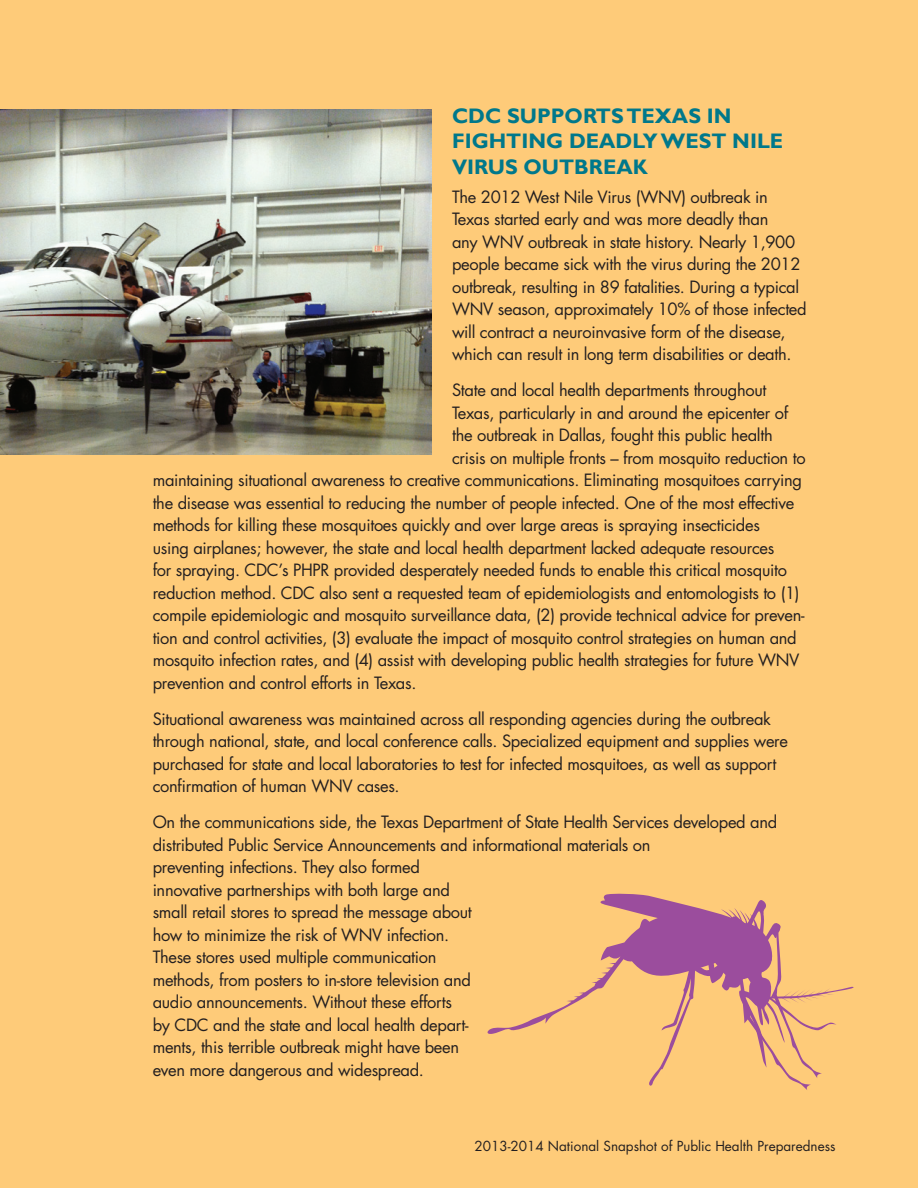
<style>
.page{position:relative;width:918px;height:1188px;background:#fecb79}
.page>*{position:absolute;margin:0;border:0;box-sizing:border-box;transform-origin:0 0}
.H4_story{font:700 21px/25.5px "Gill Sans";color:#00788b}
.t1{font:16.5px/22.5px "Futura Std";letter-spacing:-.02em;color:#231f20}
.t2{font:13.5px "Futura Std";color:#231f20}
</style>
<div class="page">
<img style="left:0;top:110px;width:432px;height:344px">
<svg style="left:487px;top:893px;width:367px;height:197px"></svg>
<p class="H4_story" style="left:452px;top:103px;width:333px">CDC SUPPORTS TEXAS IN<br>FIGHTING DEADLY WEST NILE<br>VIRUS OUTBREAK</p>
<p class="t1" style="left:452px;top:186px;width:356px">The 2012 West Nile Virus (WNV) outbreak in Texas started early and was more deadly than<br>any WNV outbreak in state history. Nearly 1,900 people became sick with the virus during the 2012 outbreak, resulting in 89 fatalities. During a typical WNV season, approximately 10% of those infected will contract a neuroinvasive form of the disease, which can result in long term disabilities or death.</p>
<p class="t1" style="left:452px;top:379px;width:316px">State and local health departments throughout</p>
<p class="t1" style="left:452px;top:402px;width:338px">Texas, particularly in and around the epicenter of</p>
<p class="t1" style="left:452px;top:424px;width:322px">the outbreak in Dallas, fought this public health</p>
<p class="t1" style="left:452px;top:447px;width:355px">crisis on multiple fronts – from mosquito reduction to</p>
<p class="t1" style="left:153px;top:469px;width:651px">maintaining situational awareness to creative communications. Eliminating mosquitoes carrying</p>
<p class="t1" style="left:153px;top:492px;width:643px">the disease was essential to reducing the number of people infected. One of the most effective</p>
<p class="t1" style="left:153px;top:514px;width:609px">methods for killing these mosquitoes quickly and over large areas is spraying insecticides</p>
<p class="t1" style="left:153px;top:537px;width:623px">using airplanes; however, the state and local health department lacked adequate resources</p>
<p class="t1" style="left:153px;top:559px;width:636px">for spraying. CDC’s PHPR provided desperately needed funds to enable this critical mosquito</p>
<p class="t1" style="left:153px;top:582px;width:648px">reduction method. CDC also sent a requested team of epidemiologists and entomologists to (1)</p>
<p class="t1" style="left:153px;top:604px;width:653px">compile epidemiologic and mosquito surveillance data, (2) provide technical advice for preven-</p>
<p class="t1" style="left:153px;top:627px;width:646px">tion and control activities, (3) evaluate the impact of mosquito control strategies on human and</p>
<p class="t1" style="left:153px;top:649px;width:648px">mosquito infection rates, and (4) assist with developing public health strategies for future WNV</p>
<p class="t1" style="left:153px;top:672px;width:265px">prevention and control efforts in Texas.</p>
<p class="t1" style="left:153px;top:708px;width:637px">Situational awareness was maintained across all responding agencies during the outbreak through national, state, and local conference calls. Specialized equipment and supplies were purchased for state and local laboratories to test for infected mosquitoes, as well as support confirmation of human WNV cases.</p>
<p class="t1" style="left:153px;top:811px;width:626px">On the communications side, the Texas Department of State Health Services developed and distributed Public Service Announcements and informational materials on<br>preventing infections. They also formed<br>innovative partnerships with both large and<br>small retail stores to spread the message about<br>how to minimize the risk of WNV infection.<br>These stores used multiple communication<br>methods, from posters to in-store television and<br>audio announcements. Without these efforts<br>by CDC and the state and local health depart-<br>ments, this terrible outbreak might have been<br>even more dangerous and widespread.</p>
<p class="t2" style="left:474px;top:1137px;width:363px">2013-2014 National Snapshot of Public Health Preparedness</p>
</div>
